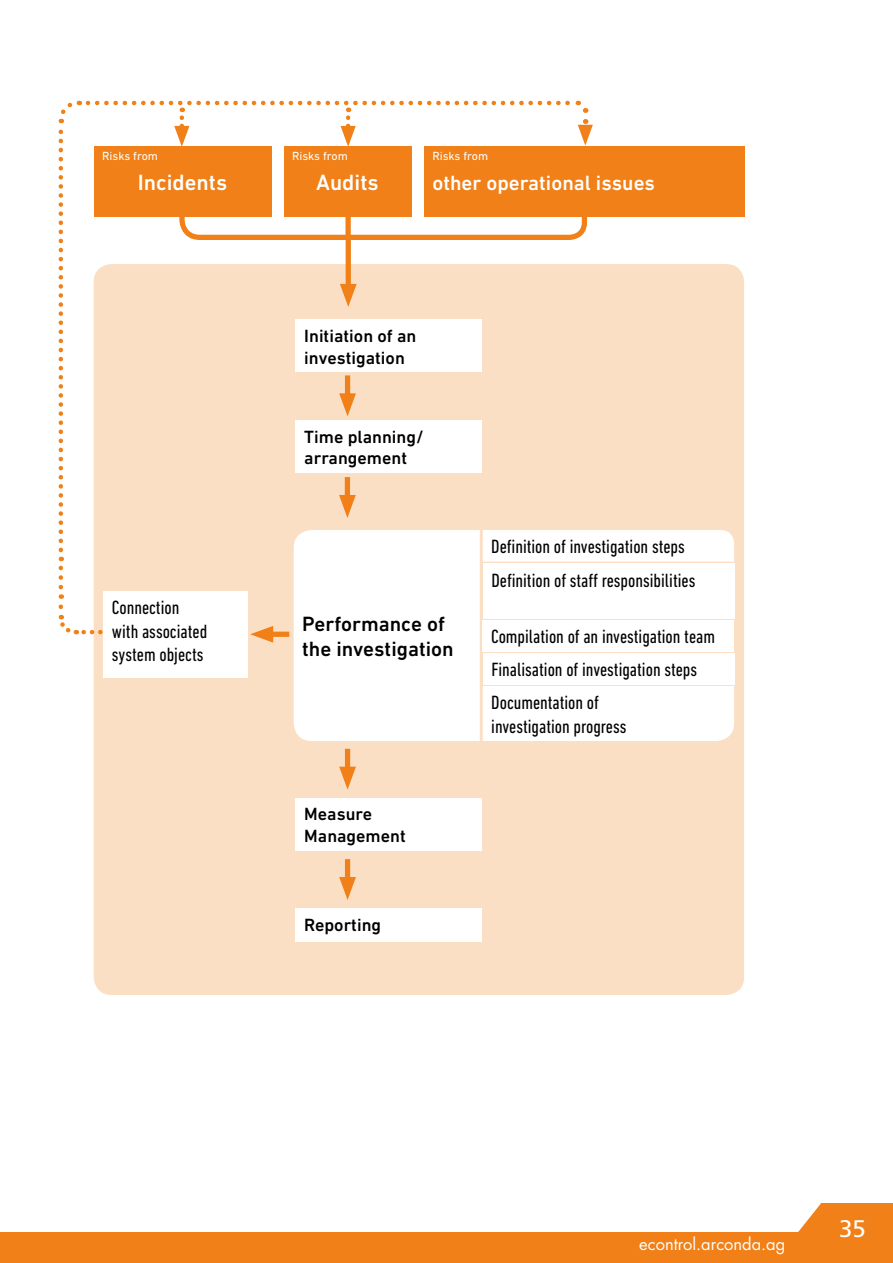
<style>
.page{position:relative;width:893px;height:1263px;background:#fff}
.page>*{position:absolute;margin:0;border:0;box-sizing:border-box;transform-origin:0 0}
.t1{font:24px "Frutiger LT Std";color:#fff}
.t2{font:500 22.5px "DIN Next LT Pro";color:#fff}
.t3{font:500 21px/25.2px "DIN Next LT Pro";color:#000}
.t4{font:500 21px "DIN Next LT Pro";color:#fff}
.t5{font:condensed 19.5px/23.4px "DIN Next LT Pro";color:#000}
.t6{font:500 18px/21.6px "DIN Next LT Pro";color:#000}
.t7{font:16.5px "Futura Std";color:#fff}
.t8{font:12px "DIN Next LT Pro";color:#fff}
</style>
<div class="page">
<div style="left:0;top:1203px;width:892px;height:60px;background:#f08017"></div>
<svg style="left:797px;top:1203px;width:25px;height:29px"></svg>
<div style="left:0;top:1132px;width:797px;height:100px;background:#fff"></div>
<div style="left:94px;top:264px;width:650px;height:731px;background:#fbdfc5;border-radius:18px"></div>
<div style="left:94px;top:147px;width:177px;height:70px;background:#f08017"></div>
<div style="left:284px;top:147px;width:127px;height:70px;background:#f08017"></div>
<svg style="left:179px;top:197px;width:409px;height:46px"></svg>
<div style="left:345px;top:202px;width:6px;height:35px;background:#f08017"></div>
<div style="left:346px;top:237px;width:5px;height:56px;background:#f08017"></div>
<svg style="left:340px;top:284px;width:17px;height:23px"></svg>
<div style="left:296px;top:798px;width:186px;height:52px;background:#fff"></div>
<div style="left:296px;top:320px;width:186px;height:52px;background:#fff"></div>
<div style="left:296px;top:420px;width:186px;height:53px;background:#fff"></div>
<div style="left:296px;top:909px;width:186px;height:33px;background:#fff"></div>
<svg style="left:58px;top:615px;width:42px;height:21px"></svg>
<svg style="left:59px;top:594px;width:4px;height:13px"></svg>
<svg style="left:59px;top:557px;width:4px;height:30px"></svg>
<svg style="left:58px;top:100px;width:22px;height:450px"></svg>
<svg style="left:88px;top:100px;width:505px;height:47px"></svg>
<div style="left:345px;top:375px;width:5px;height:28px;background:#f08017"></div>
<svg style="left:339px;top:393px;width:17px;height:23px"></svg>
<div style="left:424px;top:147px;width:320px;height:70px;background:#f08017"></div>
<div style="left:294px;top:530px;width:440px;height:211px;background:#fff"></div>
<div style="left:103px;top:591px;width:145px;height:86px;background:#fff"></div>
<div style="left:264px;top:632px;width:25px;height:5px;background:#f08017"></div>
<svg style="left:250px;top:626px;width:23px;height:17px"></svg>
<div style="left:345px;top:477px;width:5px;height:27px;background:#f08017"></div>
<svg style="left:339px;top:495px;width:17px;height:23px"></svg>
<div style="left:345px;top:749px;width:5px;height:27px;background:#f08017"></div>
<svg style="left:339px;top:767px;width:17px;height:23px"></svg>
<div style="left:345px;top:859px;width:5px;height:27px;background:#f08017"></div>
<svg style="left:339px;top:877px;width:17px;height:23px"></svg>
<p class="t8" style="left:102px;top:149px;width:57px">Risks from</p>
<p class="t8" style="left:292px;top:149px;width:57px">Risks from</p>
<p class="t8" style="left:432px;top:149px;width:57px">Risks from</p>
<p class="t2" style="left:138px;top:169px;width:91px">Incidents</p>
<p class="t2" style="left:316px;top:170px;width:64px">Audits</p>
<p class="t4" style="left:432px;top:170px;width:224px">other operational issues</p>
<p class="t6" style="left:304px;top:325px;width:113px">Initiation of an investigation</p>
<p class="t6" style="left:304px;top:425px;width:121px">Time planning/ arrangement</p>
<p class="t5" style="left:112px;top:596px;width:97px">Connection with associated system objects</p>
<p class="t3" style="left:302px;top:611px;width:153px">Performance of the investigation</p>
<p class="t6" style="left:304px;top:803px;width:103px">Measure<br>Management</p>
<p class="t6" style="left:304px;top:914px;width:79px">Reporting</p>
<p class="t5" style="left:491px;top:530px;width:206px;line-height:33.5px">Definition of investigation steps<br>Definition of staff responsibilities</p>
<p class="t5" style="left:491px;top:625px;width:225px">Compilation of an investigation team</p>
<p class="t5" style="left:491px;top:658px;width:207px">Finalisation of investigation steps</p>
<p class="t5" style="left:491px;top:691px;width:137px">Documentation of investigation progress</p>
<p class="t7" style="left:639px;top:1233px;width:148px">econtrol.arconda.ag</p>
<p class="t1" style="left:839px;top:1214px;width:28px">35</p>
</div>
